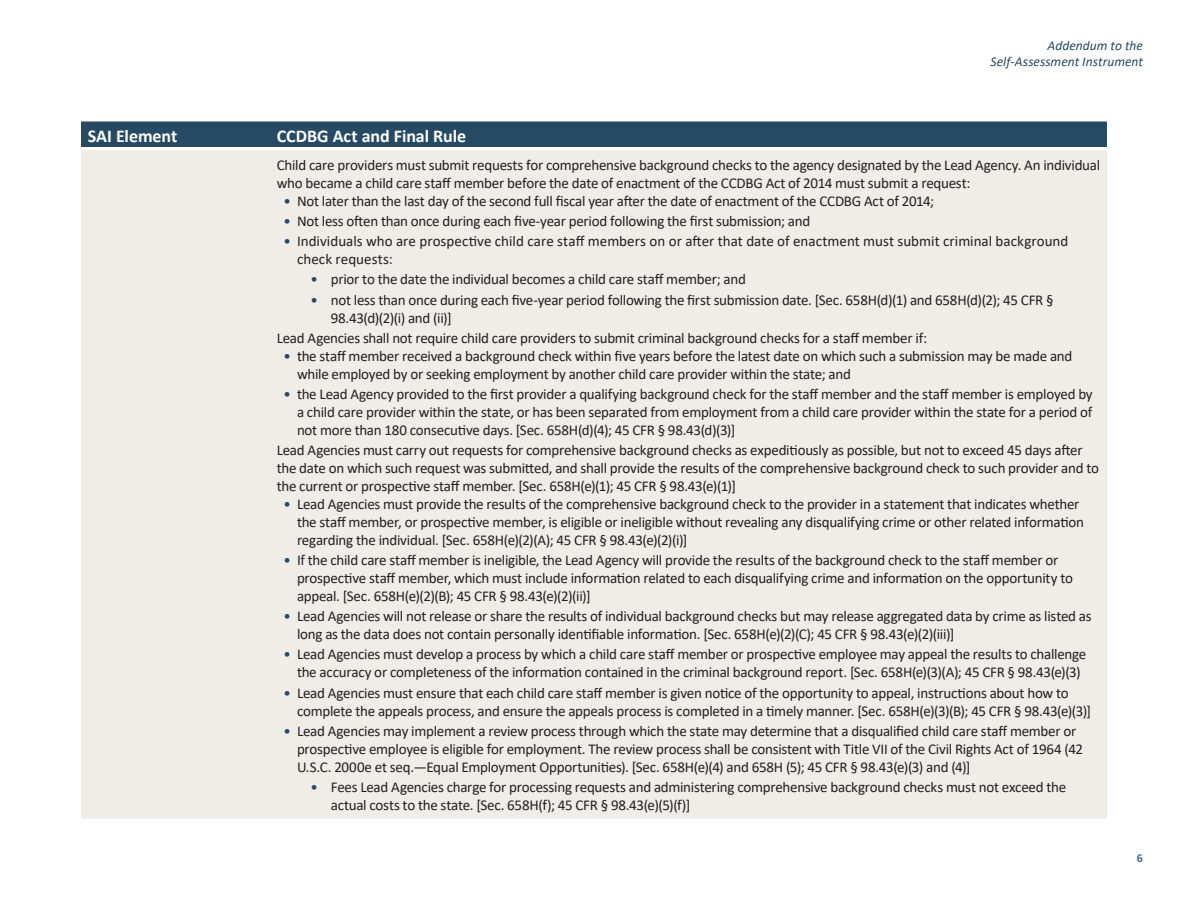
<style>
.page{position:relative;width:1188px;height:918px;background:#fff}
.page>*{position:absolute;margin:0;border:0;box-sizing:border-box;transform-origin:0 0}
.t1{font:700 18px "Calibri";color:#fff}
.Table__TD__Data_cell{font:15px/18px "Calibri";letter-spacing:-.015em;color:#231f20}
.Table__TD__Data_cell-2{font:15px/18px "Calibri";letter-spacing:.005em;color:#231f20}
.t2{font:italic 13.5px/16.5px "Calibri";letter-spacing:.005em;color:#264a64;text-align:right}
.t3{font:700 12px "Calibri";color:#336a90}
.s1{color:#244a65}
</style>
<div class="page">
<div style="left:81px;top:122px;width:1026px;height:25px;background:#264a64"></div>
<div style="left:81px;top:150px;width:1026px;height:669px;background:#f0ece8"></div>
<p class="t2" style="left:991px;top:36px;width:154px">Addendum to the<br>Self-Assessment Instrument</p>
<p class="t1" style="left:88px;top:123px;width:91px">SAI Element</p>
<p class="t1" style="left:277px;top:123px;width:191px">CCDBG Act and Final Rule</p>
<p class="Table__TD__Data_cell" style="left:277px;top:156px;width:825px">Child care providers must submit requests for comprehensive background checks to the agency designated by the Lead Agency. An individual who became a child care staff member before the date of enactment of the CCDBG Act of 2014 must submit a request:</p>
<p class="Table__TD__Data_cell" style="left:284px;top:192px;width:652px"><span class="s1">•</span> Not later than the last day of the second full fiscal year after the date of enactment of the CCDBG Act of 2014;</p>
<p class="Table__TD__Data_cell" style="left:284px;top:212px;width:528px"><span class="s1">•</span> Not less often than once during each five-year period following the first submission; and</p>
<p class="Table__TD__Data_cell-2" style="left:297px;top:232px;width:773px;text-indent:-14px"><span class="s1">•</span> Individuals who are prospective child care staff members on or after that date of enactment must submit criminal background check requests:</p>
<p class="Table__TD__Data_cell" style="left:310px;top:270px;width:437px"><span class="s1">•</span> prior to the date the individual becomes a child care staff member; and</p>
<p class="Table__TD__Data_cell" style="left:331px;top:290px;width:724px;text-indent:-20px"><span class="s1">•</span> not less than once during each five-year period following the first submission date. [Sec. 658H(d)(1) and 658H(d)(2); 45 CFR §<br>98.43(d)(2)(i) and (ii)]</p>
<p class="Table__TD__Data_cell" style="left:277px;top:328px;width:652px">Lead Agencies shall not require child care providers to submit criminal background checks for a staff member if:</p>
<p class="Table__TD__Data_cell" style="left:297px;top:346px;width:777px;text-indent:-14px"><span class="s1">•</span> the staff member received a background check within five years before the latest date on which such a submission may be made and while employed by or seeking employment by another child care provider within the state; and</p>
<p class="Table__TD__Data_cell" style="left:297px;top:384px;width:797px;text-align:justify;text-indent:-14px"><span class="s1">•</span> the Lead Agency provided to the first provider a qualifying background check for the staff member and the staff member is employed by a child care provider within the state, or has been separated from employment from a child care provider within the state for a period of not more than 180 consecutive days. [Sec. 658H(d)(4); 45 CFR § 98.43(d)(3)]</p>
<p class="Table__TD__Data_cell" style="left:277px;top:441px;width:824px">Lead Agencies must carry out requests for comprehensive background checks as expeditiously as possible, but not to exceed 45 days after the date on which such request was submitted, and shall provide the results of the comprehensive background check to such provider and to the current or prospective staff member. [Sec. 658H(e)(1); 45 CFR § 98.43(e)(1)]</p>
<p class="Table__TD__Data_cell" style="left:297px;top:495px;width:789px;text-indent:-14px"><span class="s1">•</span> Lead Agencies must provide the results of the comprehensive background check to the provider in a statement that indicates whether the staff member, or prospective member, is eligible or ineligible without revealing any disqualifying crime or other related information regarding the individual. [Sec. 658H(e)(2)(A); 45 CFR § 98.43(e)(2)(i)]</p>
<p class="Table__TD__Data_cell" style="left:297px;top:551px;width:777px;text-indent:-14px"><span class="s1">•</span> If the child care staff member is ineligible, the Lead Agency will provide the results of the background check to the staff member or prospective staff member, which must include information related to each disqualifying crime and information on the opportunity to appeal. [Sec. 658H(e)(2)(B); 45 CFR § 98.43(e)(2)(ii)]</p>
<p class="Table__TD__Data_cell" style="left:297px;top:607px;width:796px;text-indent:-14px"><span class="s1">•</span> Lead Agencies will not release or share the results of individual background checks but may release aggregated data by crime as listed as long as the data does not contain personally identifiable information. [Sec. 658H(e)(2)(C); 45 CFR § 98.43(e)(2)(iii)]</p>
<p class="Table__TD__Data_cell" style="left:284px;top:645px;width:804px;text-align:center"><span class="s1">•</span> Lead Agencies must develop a process by which a child care staff member or prospective employee may appeal the results to challenge the accuracy or completeness of the information contained in the criminal background report. [Sec. 658H(e)(3)(A); 45 CFR § 98.43(e)(3)</p>
<p class="Table__TD__Data_cell" style="left:297px;top:683px;width:796px;text-indent:-14px"><span class="s1">•</span> Lead Agencies must ensure that each child care staff member is given notice of the opportunity to appeal, instructions about how to complete the appeals process, and ensure the appeals process is completed in a timely manner. [Sec. 658H(e)(3)(B); 45 CFR § 98.43(e)(3)]</p>
<p class="Table__TD__Data_cell" style="left:297px;top:721px;width:788px;text-indent:-14px"><span class="s1">•</span> Lead Agencies may implement a review process through which the state may determine that a disqualified child care staff member or prospective employee is eligible for employment. The review process shall be consistent with Title VII of the Civil Rights Act of 1964 (42<br>U.S.C. 2000e et seq.—Equal Employment Opportunities). [Sec. 658H(e)(4) and 658H (5); 45 CFR § 98.43(e)(3) and (4)]</p>
<p class="Table__TD__Data_cell" style="left:331px;top:778px;width:737px;text-indent:-20px"><span class="s1">•</span> Fees Lead Agencies charge for processing requests and administering comprehensive background checks must not exceed the actual costs to the state. [Sec. 658H(f); 45 CFR § 98.43(e)(5)(f)]</p>
<p class="t3" style="left:1137px;top:850px;width:8px">6</p>
</div>
